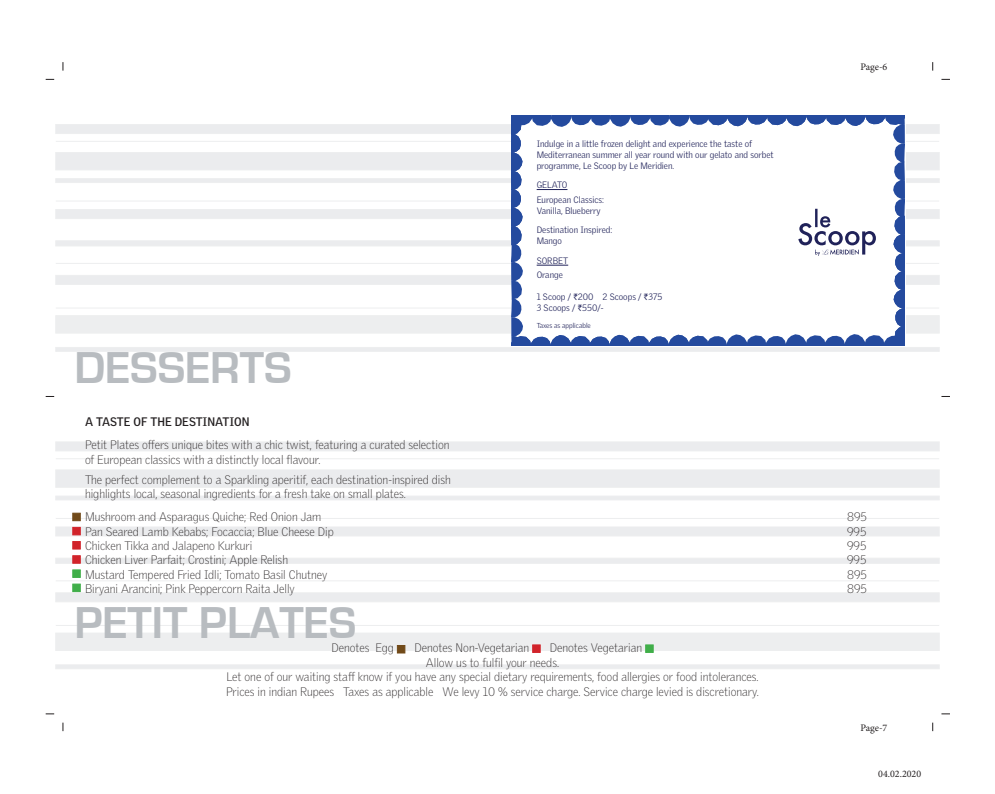
<style>
.page{position:relative;width:995px;height:794px;background:#fff}
.page>*{position:absolute;margin:0;border:0;box-sizing:border-box;transform-origin:0 0}
.t1{font:700 46px "Eurostile";color:#b8bcc0}
.t2{font:100 12px/14.4px "Griffith Gothic";color:#231f20;text-align:center}
.t3{font:700 12px "Griffith Gothic";color:#231f20}
.t4{font:10px "Minion Pro";letter-spacing:-.005em;color:#231f20}
.t5{font:300 9px/10.8px "Griffith Gothic";color:#202259}
.t6{font:300 7px "Griffith Gothic";color:#202259}
.s1{font-family:"Rupee";font-weight:400}
</style>
<div class="page">
<hr style="left:56px;top:263px;width:883px;height:1px;background:#edeeef">
<div style="left:55px;top:315px;width:885px;height:18px;background:#edeeef"></div>
<div style="left:55px;top:275px;width:885px;height:10px;background:#ebecee"></div>
<hr style="left:56px;top:308px;width:883px;height:1px;background:#edeeef">
<div style="left:55px;top:347px;width:885px;height:5px;background:#ebecee"></div>
<div style="left:55px;top:240px;width:885px;height:6px;background:#ebecee"></div>
<div style="left:55px;top:209px;width:885px;height:10px;background:#ebecee"></div>
<div style="left:55px;top:152px;width:885px;height:18px;background:#ebecee"></div>
<div style="left:55px;top:124px;width:885px;height:10px;background:#ebecee"></div>
<hr style="left:56px;top:141px;width:883px;height:1px;background:#edeeef">
<div style="left:55px;top:178px;width:885px;height:5px;background:#ebecee"></div>
<hr style="left:56px;top:200px;width:883px;height:1px;background:#edeeef">
<hr style="left:56px;top:580px;width:883px;height:1px;background:#edeeef">
<div style="left:55px;top:632px;width:885px;height:19px;background:#edeeef"></div>
<div style="left:55px;top:592px;width:885px;height:10px;background:#ebecee"></div>
<hr style="left:56px;top:625px;width:883px;height:1px;background:#edeeef">
<div style="left:55px;top:664px;width:885px;height:5px;background:#ebecee"></div>
<div style="left:55px;top:557px;width:885px;height:7px;background:#ebecee;border:1px solid #edeeef"></div>
<div style="left:55px;top:526px;width:885px;height:10px;background:#ebecee"></div>
<div style="left:55px;top:469px;width:885px;height:19px;background:#ebecee"></div>
<div style="left:55px;top:441px;width:885px;height:10px;background:#ebecee"></div>
<hr style="left:56px;top:458px;width:883px;height:1px;background:#edeeef">
<div style="left:55px;top:495px;width:885px;height:5px;background:#ebecee;border:1px solid #edeeef"></div>
<hr style="left:56px;top:518px;width:883px;height:1px;background:#edeeef">
<div style="left:397px;top:645px;width:8px;height:8px;background:#714a19"></div>
<div style="left:532px;top:644px;width:9px;height:9px;background:#d1232a;border:1px solid #d1232a"></div>
<div style="left:645px;top:644px;width:9px;height:9px;background:#40ae49;border:1px solid #40ae49"></div>
<div style="left:72px;top:513px;width:9px;height:8px;background:#714a19;border:1px solid #714a19"></div>
<div style="left:72px;top:527px;width:9px;height:8px;background:#d1232a;border:1px solid #d1232a"></div>
<div style="left:72px;top:541px;width:9px;height:8px;background:#d1232a;border:1px solid #d1232a"></div>
<div style="left:72px;top:555px;width:9px;height:9px;background:#d1232a;border:1px solid #d1232a"></div>
<div style="left:72px;top:569px;width:9px;height:9px;background:#40ae49;border:1px solid #40ae49"></div>
<div style="left:72px;top:583px;width:9px;height:9px;background:#40ae49;border:1px solid #40ae49"></div>
<svg style="left:512px;top:116px;width:393px;height:229px"></svg>
<p class="t1" style="left:75px;top:343px;width:219px">DESSERTS</p>
<p class="t5" style="left:537px;top:138px;width:239px">Indulge in a little frozen delight and experience the taste of<br>Mediterranean summer all year round with our gelato and sorbet programme, Le Scoop by Le Meridien.</p>
<p class="t5" style="left:537px;top:179px;width:32px">GELATO</p>
<p class="t5" style="left:537px;top:194px;width:69px">European Classics:<br>Vanilla, Blueberry</p>
<p class="t5" style="left:537px;top:224px;width:77px">Destination Inspired:<br>Mango</p>
<p class="t5" style="left:537px;top:255px;width:33px">SORBET</p>
<p class="t5" style="left:537px;top:269px;width:28px">Orange</p>
<p class="t5" style="left:537px;top:291px;width:127px">1 Scoop / <span class="s1">`</span>200 2 Scoops / <span class="s1">`</span>375</p>
<p class="t5" style="left:537px;top:302px;width:68px">3 Scoops / <span class="s1">`</span>550/-</p>
<p class="t6" style="left:537px;top:321px;width:56px">Taxes as applicable</p>
<p class="t4" style="left:860px;top:60px;width:28px">Page-6</p>
<p class="t3" style="left:85px;top:415px;width:166px">A TASTE OF THE DESTINATION</p>
<p class="t2" style="left:85px;top:437px;width:366px">Petit Plates offers unique bites with a chic twist, featuring a curated selection</p>
<p class="t2" style="left:85px;top:452px;width:237px">of European classics with a distinctly local flavour.</p>
<p class="t2" style="left:85px;top:472px;width:367px">The perfect complement to a Sparkling aperitif, each destination-inspired dish</p>
<p class="t2" style="left:85px;top:486px;width:322px">highlights local, seasonal ingredients for a fresh take on small plates.</p>
<p class="t2" style="left:85px;top:509px;width:238px">Mushroom and Asparagus Quiche; Red Onion Jam</p>
<p class="t2" style="left:847px;top:509px;width:21px">895</p>
<p class="t2" style="left:85px;top:524px;width:250px">Pan Seared Lamb Kebabs; Focaccia; Blue Cheese Dip</p>
<p class="t2" style="left:847px;top:524px;width:21px">995</p>
<p class="t2" style="left:85px;top:538px;width:169px">Chicken Tikka and Jalapeno Kurkuri</p>
<p class="t2" style="left:847px;top:538px;width:21px">995</p>
<p class="t2" style="left:85px;top:552px;width:205px">Chicken Liver Parfait; Crostini; Apple Relish</p>
<p class="t2" style="left:847px;top:552px;width:21px">995</p>
<p class="t2" style="left:85px;top:567px;width:244px">Mustard Tempered Fried Idli; Tomato Basil Chutney</p>
<p class="t2" style="left:847px;top:567px;width:21px">895</p>
<p class="t2" style="left:85px;top:581px;width:211px">Biryani Arancini; Pink Peppercorn Raita Jelly</p>
<p class="t2" style="left:847px;top:581px;width:21px">895</p>
<p class="t1" style="left:75px;top:597px;width:283px">PETIT PLATES</p>
<p class="t2" style="left:331px;top:640px;width:64px">Denotes Egg</p>
<p class="t2" style="left:414px;top:640px;width:116px">Denotes Non-Vegetarian</p>
<p class="t2" style="left:550px;top:640px;width:94px">Denotes Vegetarian</p>
<p class="t2" style="left:226px;top:655px;width:534px">Allow us to fulfil your needs.<br>Let one of our waiting staff know if you have any special dietary requirements, food allergies or food intolerances.</p>
<p class="t2" style="left:226px;top:684px;width:534px">Prices in indian Rupees Taxes as applicable We levy 10 % service charge. Service charge levied is discretionary.</p>
<p class="t4" style="left:860px;top:721px;width:28px">Page-7</p>
<p class="t4" style="left:878px;top:767px;width:44px">04.02.2020</p>
</div>
